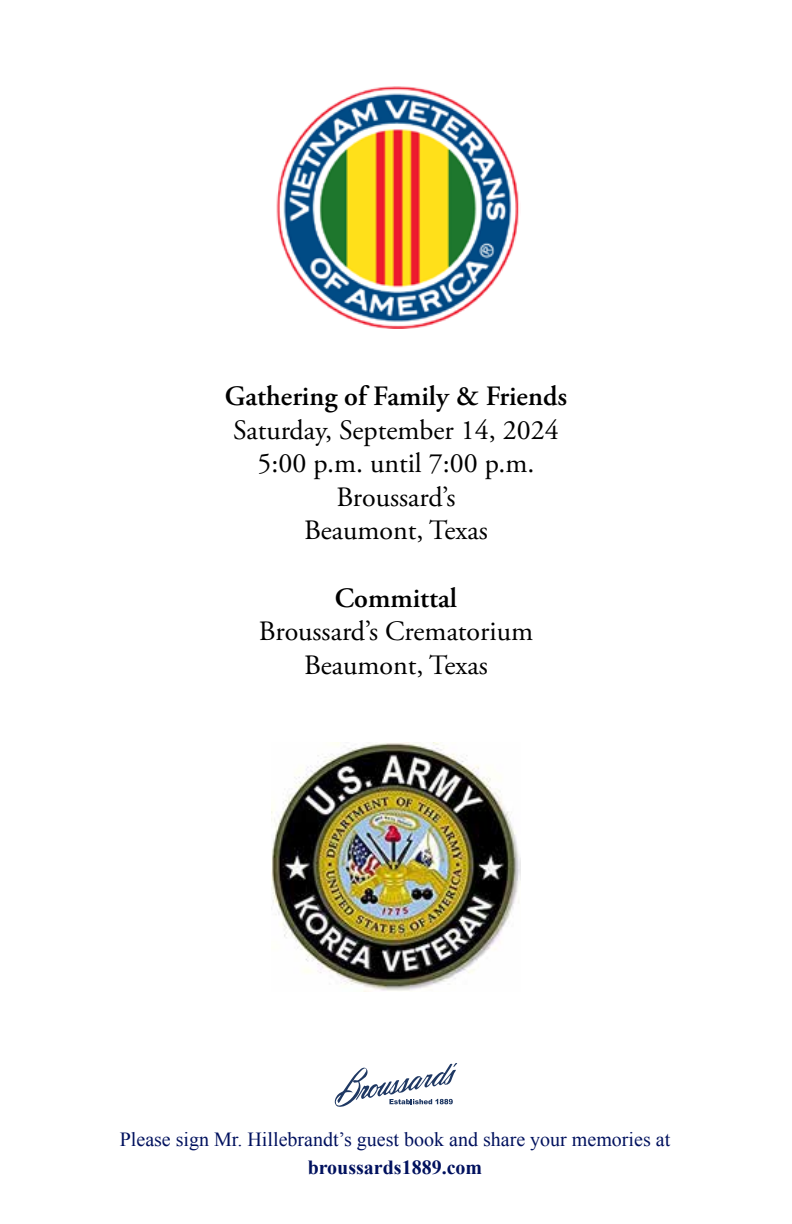
<style>
.page{position:relative;width:792px;height:1224px;background:#fff}
.page>*{position:absolute;margin:0;border:0;box-sizing:border-box;transform-origin:0 0}
.t1{font:28px/33.6px "Adobe Garamond Pro";color:#000;text-align:center}
.t2{font:600 28px "Adobe Garamond Pro";color:#000}
.t3{font:20px "Times New Roman";color:#00115e}
.t4{font:700 20px "Times New Roman";color:#00115e}
</style>
<div class="page">
<svg style="left:335px;top:1063px;width:122px;height:44px"></svg>
<img style="left:276px;top:86px;width:243px;height:242px">
<img style="left:272px;top:742px;width:248px;height:249px">
<p class="t2" style="left:225px;top:380px;width:344px">Gathering of Family &amp; Friends</p>
<p class="t1" style="left:233px;top:414px;width:327px">Saturday, September 14, 2024<br>5:00 p.m. until 7:00 p.m.<br>Broussard’s<br>Beaumont, Texas</p>
<p class="t2" style="left:335px;top:582px;width:124px">Committal</p>
<p class="t1" style="left:259px;top:616px;width:276px">Broussard’s Crematorium<br>Beaumont, Texas</p>
<p class="t3" style="left:120px;top:1126px;width:552px">Please sign Mr. Hillebrandt’s guest book and share your memories at</p>
<p class="t4" style="left:308px;top:1153px;width:176px">broussards1889.com</p>
</div>
